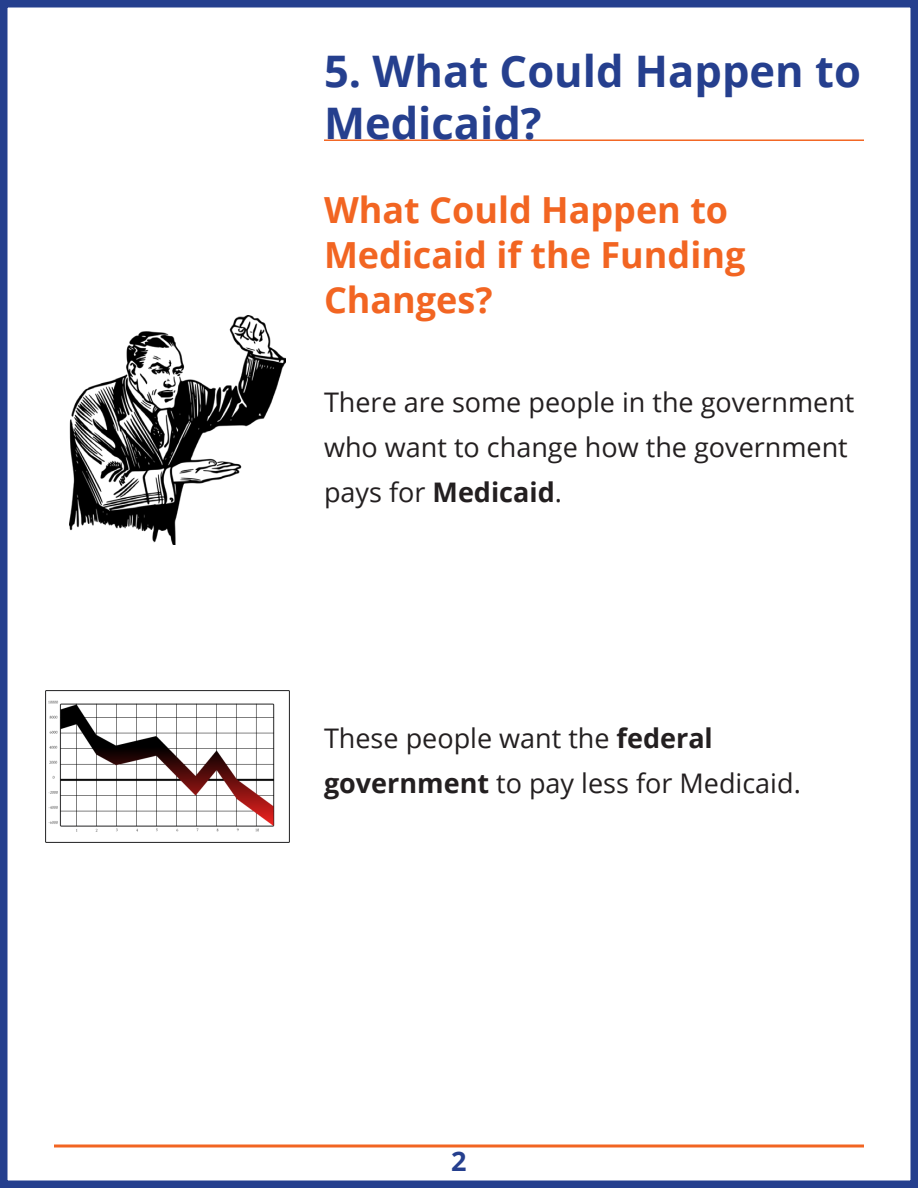
<style>
.page{position:relative;width:918px;height:1188px;background:#fff}
.page>*{position:absolute;margin:0;border:0;box-sizing:border-box;transform-origin:0 0}
.Section_header{font:700 43.5px/52.2px "Open Sans";color:#253f8e}
.Header_Lv_2{font:700 36px/45px "Open Sans";color:#f26522}
.Body_Text__P{font:27px/45px "Open Sans";color:#231f20}
.t1{font:700 27px "Open Sans";color:#253f8e}
.s1{font-weight:700}
</style>
<div class="page">
<div style="left:0;top:0;width:918px;height:1188px;border:8px solid #253f8e"></div>
<svg style="left:54px;top:1144px;width:810px;height:4px;background:#f58b59"></svg>
<svg style="left:917px;top:0;width:1px;height:1188px"></svg>
<hr style="left:324px;top:139px;width:540px;height:2px;background:#f26522">
<img style="left:70px;top:315px;width:216px;height:230px">
<img style="left:45px;top:691px;width:244px;height:152px">
<p class="Section_header" style="left:324px;top:44px;width:539px">5. What Could Happen to<br>Medicaid?</p>
<p class="Header_Lv_2" style="left:324px;top:187px;width:423px">What Could Happen to<br>Medicaid if the Funding<br>Changes?</p>
<p class="Body_Text__P" style="left:324px;top:379px;width:532px">There are some people in the government who want to change how the government pays for <span class="s1">Medicaid</span>.</p>
<p class="Body_Text__P" style="left:324px;top:715px;width:478px">These people want the <span class="s1">federal government</span> to pay less for Medicaid.</p>
<p class="t1" style="left:451px;top:1142px;width:17px">2</p>
</div>
